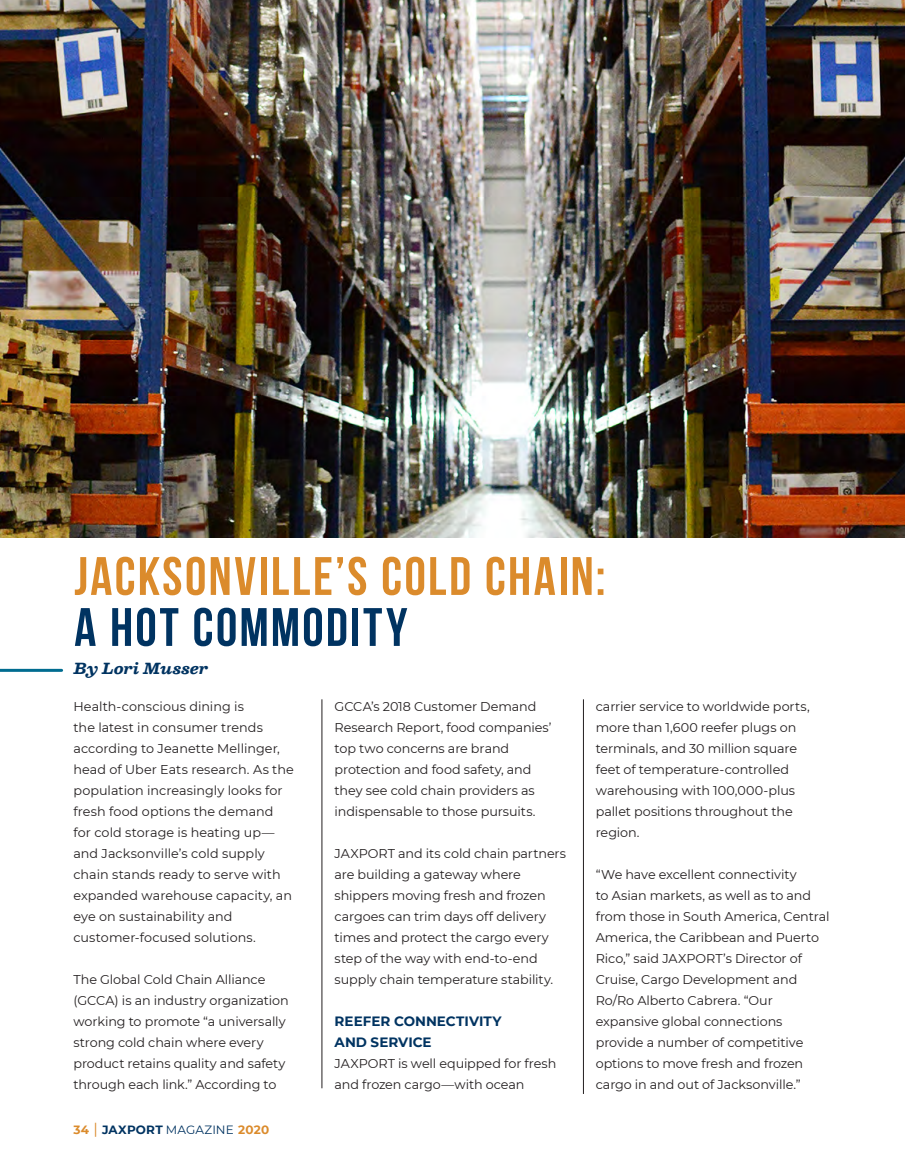
<style>
.page{position:relative;width:905px;height:1175px;background:#fff}
.page>*{position:absolute;margin:0;border:0;box-sizing:border-box;transform-origin:0 0}
.JAXT_FeatHead{font:700 54px/51px "Bebas Neue";letter-spacing:.04em;color:#db8b2c}
.JAXT_FeatHead-2{font:italic 700 15px "Besley";letter-spacing:.01em;color:#003361}
.JAXT_Parahead{font:700 13.5px/21px "Montserrat";color:#003361}
.JAXT_Body{font:12.75px/21px "Montserrat";letter-spacing:-.005em;color:#231f20}
.t1{font:12px "Montserrat";color:#003361}
.s1{color:#003361}
.s2{font-weight:700;color:#db8b2c}
.s3{font-size:15px;color:#db8b2c}
.s4{font-weight:700}
</style>
<div class="page">
<hr style="left:583px;top:699px;width:1px;height:395px;background:#231f20">
<hr style="left:321px;top:699px;width:1px;height:389px;background:#231f20">
<img style="left:0;top:0;width:904px;height:537px">
<hr style="left:0;top:669px;width:62px;height:3px;background:#006c90">
<p class="JAXT_FeatHead" style="left:74px;top:550px;width:533px">JACKSONVILLE’S COLD CHAIN:<br><span class="s1">A HOT COMMODITY</span></p>
<p class="JAXT_FeatHead-2" style="left:74px;top:660px;width:135px">By Lori Musser</p>
<p class="JAXT_Body" style="left:73px;top:696px;width:222px">Health-conscious dining is<br>the latest in consumer trends according to Jeanette Mellinger, head of Uber Eats research. As the population increasingly looks for fresh food options the demand for cold storage is heating up— and Jacksonville’s cold supply chain stands ready to serve with expanded warehouse capacity, an eye on sustainability and customer-focused solutions.</p>
<p class="JAXT_Body" style="left:73px;top:969px;width:217px">The Global Cold Chain Alliance (GCCA) is an industry organization working to promote “a universally strong cold chain where every product retains quality and safety through each link.” According to</p>
<p class="t1" style="left:73px;top:1121px;width:197px"><span class="s2">34</span> <span class="s3">|</span> <span class="s4">JAXPORT</span> MAGAZINE <span class="s2">2020</span></p>
<p class="JAXT_Body" style="left:334px;top:696px;width:218px">GCCA’s 2018 Customer Demand<br>Research Report, food companies’ top two concerns are brand protection and food safety, and they see cold chain providers as indispensable to those pursuits.</p>
<p class="JAXT_Body" style="left:334px;top:843px;width:233px">JAXPORT and its cold chain partners are building a gateway where shippers moving fresh and frozen cargoes can trim days off delivery times and protect the cargo every step of the way with end-to-end supply chain temperature stability.</p>
<p class="JAXT_Parahead" style="left:334px;top:1010px;width:168px">REEFER CONNECTIVITY<br>AND SERVICE</p>
<p class="JAXT_Body" style="left:334px;top:1053px;width:223px">JAXPORT is well equipped for fresh and frozen cargo—with ocean</p>
<p class="JAXT_Body" style="left:595px;top:696px;width:215px">carrier service to worldwide ports, more than 1,600 reefer plugs on terminals, and 30 million square feet of temperature-controlled warehousing with 100,000-plus pallet positions throughout the region.</p>
<p class="JAXT_Body" style="left:595px;top:864px;width:235px">“We have excellent connectivity<br>to Asian markets, as well as to and from those in South America, Central<br>America, the Caribbean and Puerto<br>Rico,” said JAXPORT’s Director of<br>Cruise, Cargo Development and<br>Ro/Ro Alberto Cabrera. “Our expansive global connections provide a number of competitive options to move fresh and frozen cargo in and out of Jacksonville.”</p>
</div>
